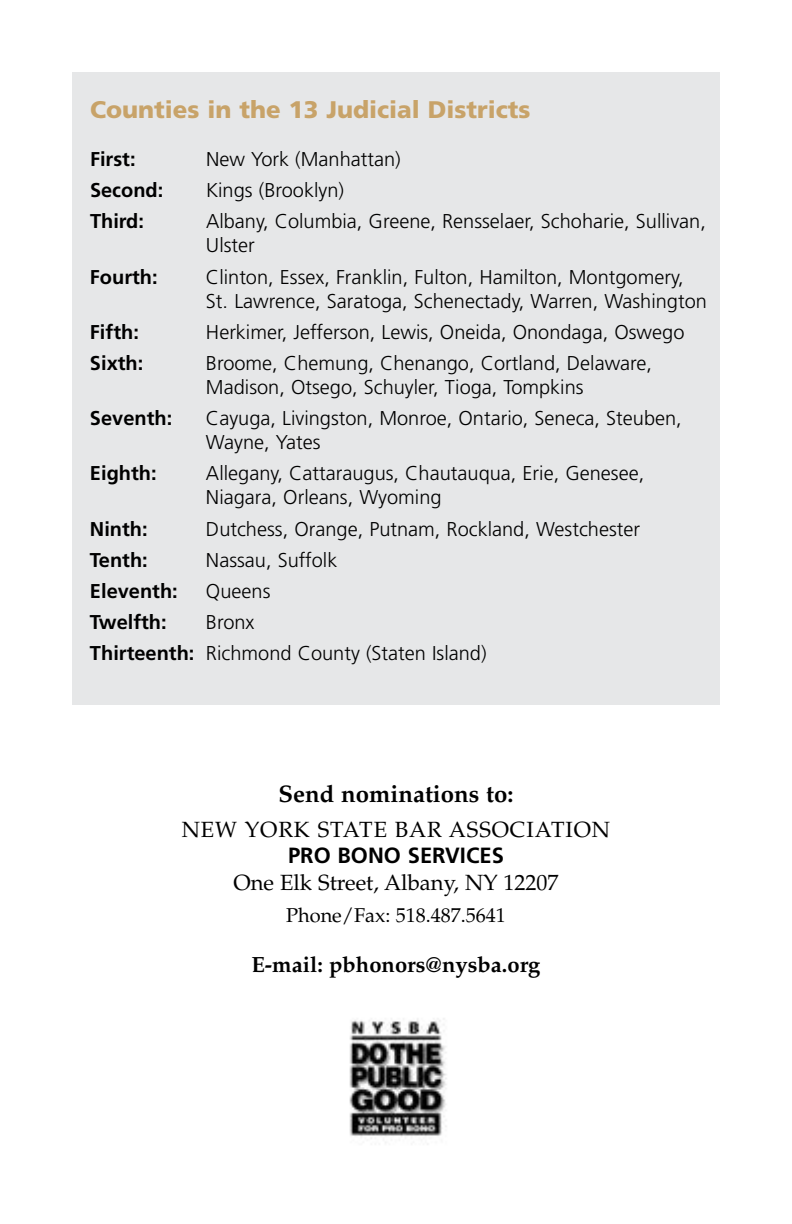
<style>
.page{position:relative;width:792px;height:1224px;background:#fff}
.page>*{position:absolute;margin:0;border:0;box-sizing:border-box;transform-origin:0 0}
.t1{font:900 24px "Frutiger";color:#c8a369}
.t2{font:700 24px "Palatino";color:#000}
.t3{font:22px "Palatino";color:#000}
.t4{font:22px "Palatino";letter-spacing:.04em;color:#000}
.t5{font:700 22px "Palatino";color:#000}
.t6{font:700 22px "Frutiger";color:#000}
.t7{font:300 20px/24px "Frutiger";color:#000}
.t8{font:700 20px "Frutiger";color:#000}
.t9{font:20px "Palatino";color:#000}
.s1{font-weight:700}
</style>
<div class="page">
<div style="left:72px;top:72px;width:648px;height:633px;background:#e6e7e8"></div>
<img style="left:349px;top:1018px;width:98px;height:127px">
<p class="t1" style="left:90px;top:95px;width:442px">Counties in the 13 Judicial Districts</p>
<p class="t8" style="left:90px;top:147px;width:47px">First:</p>
<p class="t7" style="left:206px;top:147px;width:196px">New York (Manhattan)</p>
<p class="t8" style="left:90px;top:179px;width:75px">Second:</p>
<p class="t7" style="left:206px;top:179px;width:140px">Kings (Brooklyn)</p>
<p class="t8" style="left:90px;top:210px;width:56px">Third:</p>
<p class="t7" style="left:206px;top:210px;width:501px">Albany, Columbia, Greene, Rensselaer, Schoharie, Sullivan,<br>Ulster</p>
<p class="t8" style="left:90px;top:265px;width:69px">Fourth:</p>
<p class="t7" style="left:206px;top:265px;width:503px">Clinton, Essex, Franklin, Fulton, Hamilton, Montgomery,<br>St. Lawrence, Saratoga, Schenectady, Warren, Washington</p>
<p class="t8" style="left:90px;top:320px;width:50px">Fifth:</p>
<p class="t7" style="left:206px;top:320px;width:480px">Herkimer, Jefferson, Lewis, Oneida, Onondaga, Oswego</p>
<p class="t8" style="left:90px;top:351px;width:55px">Sixth:</p>
<p class="t7" style="left:206px;top:351px;width:448px">Broome, Chemung, Chenango, Cortland, Delaware,<br>Madison, Otsego, Schuyler, Tioga, Tompkins</p>
<p class="t8" style="left:90px;top:407px;width:84px">Seventh:</p>
<p class="t7" style="left:206px;top:407px;width:477px">Cayuga, Livingston, Monroe, Ontario, Seneca, Steuben,<br>Wayne, Yates</p>
<p class="t8" style="left:90px;top:462px;width:68px">Eighth:</p>
<p class="t7" style="left:206px;top:462px;width:440px">Allegany, Cattaraugus, Chautauqua, Erie, Genesee,<br>Niagara, Orleans, Wyoming</p>
<p class="t8" style="left:90px;top:517px;width:59px">Ninth:</p>
<p class="t7" style="left:206px;top:517px;width:436px">Dutchess, Orange, Putnam, Rockland, Westchester</p>
<p class="t8" style="left:90px;top:548px;width:59px">Tenth:</p>
<p class="t7" style="left:206px;top:548px;width:133px">Nassau, Suffolk</p>
<p class="t8" style="left:90px;top:579px;width:89px">Eleventh:</p>
<p class="t7" style="left:206px;top:579px;width:66px">Queens</p>
<p class="t8" style="left:90px;top:611px;width:78px">Twelfth:</p>
<p class="t7" style="left:90px;top:607px;width:398px;line-height:31.2px;text-indent:116px">Bronx<br><span class="s1">Thirteenth:</span> Richmond County (Staten Island)</p>
<p class="t2" style="left:278px;top:780px;width:237px">Send nominations to:</p>
<p class="t4" style="left:182px;top:816px;width:430px">NEW YORK STATE BAR ASSOCIATION</p>
<p class="t6" style="left:288px;top:843px;width:218px">PRO BONO SERVICES</p>
<p class="t3" style="left:233px;top:869px;width:327px">One Elk Street, Albany, NY 12207</p>
<p class="t9" style="left:286px;top:903px;width:221px">Phone/Fax: 518.487.5641</p>
<p class="t5" style="left:252px;top:952px;width:290px">E-mail: pbhonors@nysba.org</p>
</div>
